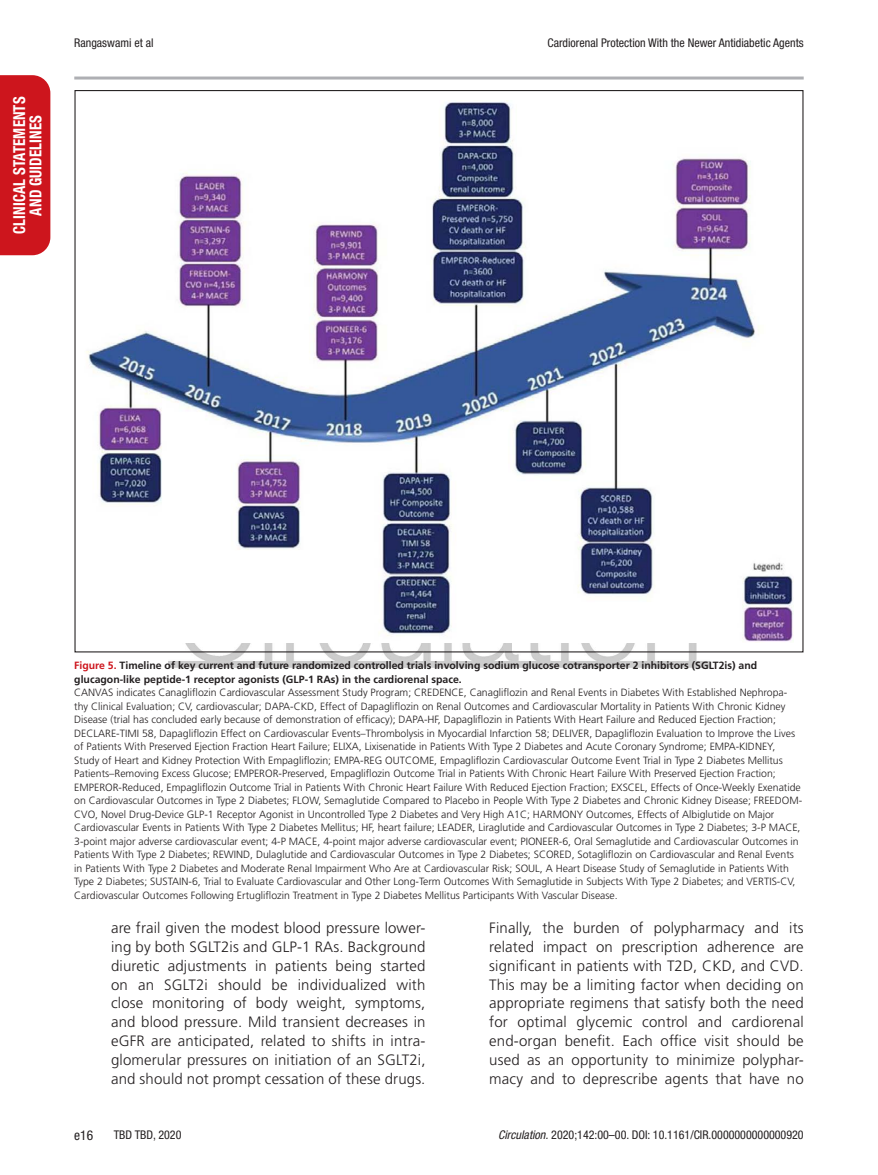
<style>
.page{position:relative;width:878px;height:1175px;background:#fff}
.page>*{position:absolute;margin:0;border:0;box-sizing:border-box;transform-origin:0 0}
.t1{font:700 condensed 16.5px/16.5px "Helvetica Neue LT Std";letter-spacing:.01em;color:#fff;text-align:center;scale:.9 1}
.t2{font:300 15px/18.9px "Frutiger LT Std";letter-spacing:.01em;color:#231f20;text-align:justify}
.t3{font:condensed 13.5px "Helvetica Neue LT Std";color:#231f20}
.t4{font:condensed 12px "Helvetica Neue LT Std";color:#231f20}
.t5{font:300 10.5px/13.5px "Frutiger LT Std";color:#231f20}
.t6{font:700 10.5px/13.5px "Frutiger LT Std";color:#231f20}
.s1{color:#cd151d}
.s2{font-style:italic}
</style>
<div class="page">
<img style="left:169px;top:653px;width:540px;height:15px">
<div style="left:0;top:75px;width:50px;height:180px;background:#cd151d"></div>
<svg style="left:74px;top:76px;width:729px;height:4px;background:#c1c2c5"></svg>
<svg style="left:74px;top:90px;width:730px;height:563px"></svg>
<h1 class="t1" style="left:11px;top:234px;width:154px;rotate:-90deg">CLINICAL STATEMENTS<br>AND GUIDELINES</h1>
<p class="t4" style="left:74px;top:36px;width:81px">Rangaswami et al</p>
<p class="t4" style="left:547px;top:36px;width:258px">Cardiorenal Protection With the Newer Antidiabetic Agents</p>
<p class="t6" style="left:74px;top:659px;width:684px"><span class="s1">Figure 5.</span> Timeline of key current and future randomized controlled trials involving sodium glucose cotransporter 2 inhibitors (SGLT2is) and glucagon-like peptide-1 receptor agonists (GLP-1 RAs) in the cardiorenal space.</p>
<p class="t5" style="left:74px;top:686px;width:729px">CANVAS indicates Canagliflozin Cardiovascular Assessment Study Program; CREDENCE, Canagliflozin and Renal Events in Diabetes With Established Nephropa&shy;thy Clinical Evaluation; CV, cardiovascular; DAPA-CKD, Effect of Dapagliflozin on Renal Outcomes and Cardiovascular Mortality in Patients With Chronic Kidney Disease (trial has concluded early because of demonstration of efficacy); DAPA-HF, Dapagliflozin in Patients With Heart Failure and Reduced Ejection Fraction; DECLARE-TIMI 58, Dapagliflozin Effect on Cardiovascular Events–Thrombolysis in Myocardial Infarction 58; DELIVER, Dapagliflozin Evaluation to Improve the Lives of Patients With Preserved Ejection Fraction Heart Failure; ELIXA, Lixisenatide in Patients With Type 2 Diabetes and Acute Coronary Syndrome; EMPA-KIDNEY, Study of Heart and Kidney Protection With Empagliflozin; EMPA-REG OUTCOME, Empagliflozin Cardiovascular Outcome Event Trial in Type 2 Diabetes Mellitus Patients–Removing Excess Glucose; EMPEROR-Preserved, Empagliflozin Outcome Trial in Patients With Chronic Heart Failure With Preserved Ejection Fraction; EMPEROR-Reduced, Empagliflozin Outcome Trial in Patients With Chronic Heart Failure With Reduced Ejection Fraction; EXSCEL, Effects of Once-Weekly Exenatide on Cardiovascular Outcomes in Type 2 Diabetes; FLOW, Semaglutide Compared to Placebo in People With Type 2 Diabetes and Chronic Kidney Disease; FREEDOM-CVO, Novel Drug-Device GLP-1 Receptor Agonist in Uncontrolled Type 2 Diabetes and Very High A1C; HARMONY Outcomes, Effects of Albiglutide on Major Cardiovascular Events in Patients With Type 2 Diabetes Mellitus; HF, heart failure; LEADER, Liraglutide and Cardiovascular Outcomes in Type 2 Diabetes; 3-P MACE, 3-point major adverse cardiovascular event; 4-P MACE, 4-point major adverse cardiovascular event; PIONEER-6, Oral Semaglutide and Cardiovascular Outcomes in Patients With Type 2 Diabetes; REWIND, Dulaglutide and Cardiovascular Outcomes in Type 2 Diabetes; SCORED, Sotagliflozin on Cardiovascular and Renal Events in Patients With Type 2 Diabetes and Moderate Renal Impairment Who Are at Cardiovascular Risk; SOUL, A Heart Disease Study of Semaglutide in Patients With Type 2 Diabetes; SUSTAIN-6, Trial to Evaluate Cardiovascular and Other Long-Term Outcomes With Semaglutide in Subjects With Type 2 Diabetes; and VERTIS-CV, Cardiovascular Outcomes Following Ertugliflozin Treatment in Type 2 Diabetes Mellitus Participants With Vascular Disease.</p>
<p class="t2" style="left:111px;top:918px;width:316px">are frail given the modest blood pressure lower&shy;ing by both SGLT2is and GLP-1 RAs. Background diuretic adjustments in patients being started on an SGLT2i should be individualized with close monitoring of body weight, symptoms, and blood pressure. Mild transient decreases in eGFR are anticipated, related to shifts in intra&shy;glomerular pressures on initiation of an SGLT2i, and should not prompt cessation of these drugs.</p>
<p class="t2" style="left:489px;top:918px;width:316px">Finally, the burden of polypharmacy and its related impact on prescription adherence are significant in patients with T2D, CKD, and CVD.<br>This may be a limiting factor when deciding on appropriate regimens that satisfy both the need for optimal glycemic control and cardiorenal end-organ benefit. Each office visit should be used as an opportunity to minimize polyphar&shy;macy and to deprescribe agents that have no</p>
<p class="t3" style="left:74px;top:1127px;width:20px">e16</p>
<p class="t4" style="left:114px;top:1127px;width:69px">TBD TBD, 2020</p>
<p class="t4" style="left:498px;top:1127px;width:307px"><span class="s2">Circulation.</span> 2020;142:00–00. DOI: 10.1161/CIR.0000000000000920</p>
</div>
